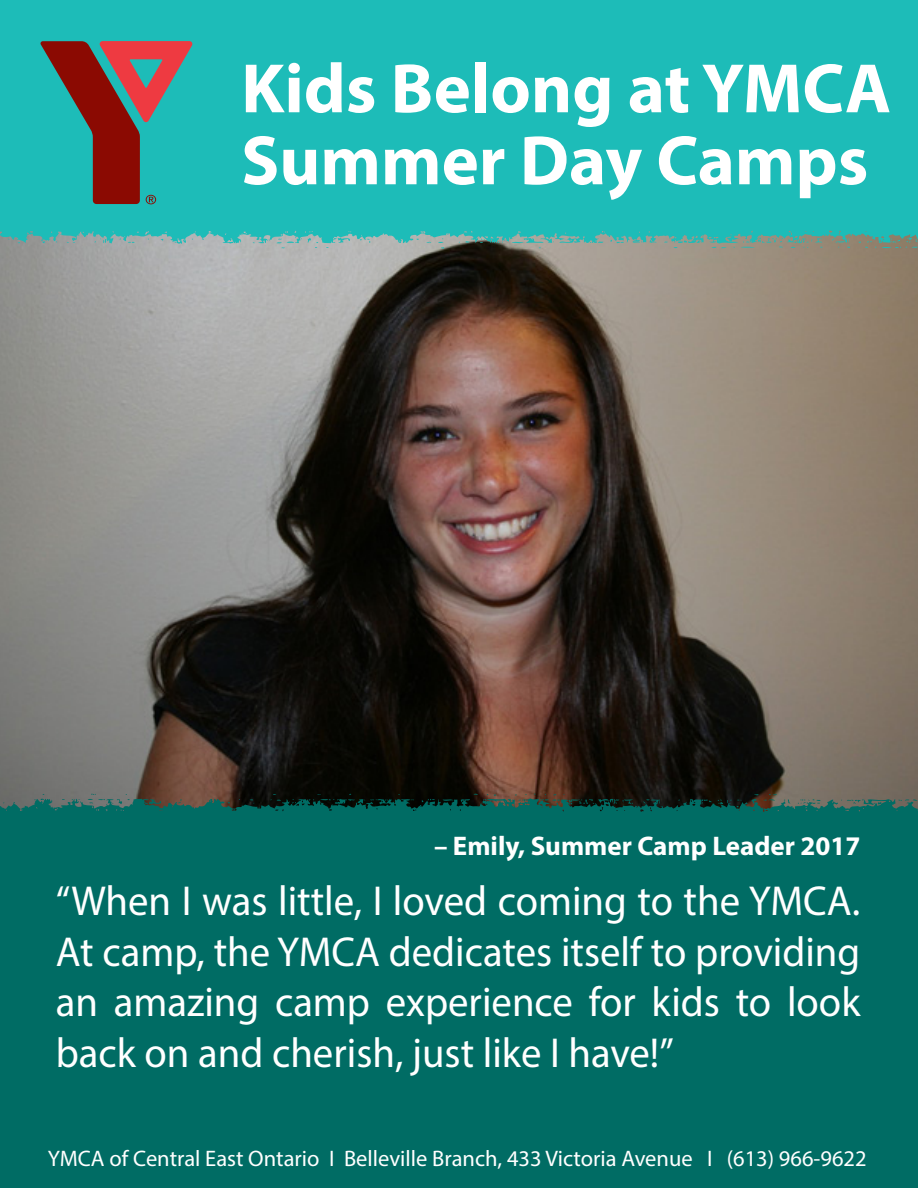
<style>
.page{position:relative;width:918px;height:1188px;background:#fff}
.page>*{position:absolute;margin:0;border:0;box-sizing:border-box;transform-origin:0 0}
.t1{font:700 70.5px/72px "Myriad Pro";color:#fff}
.t2{font:42px/50.4px "Myriad Pro";color:#fff;text-align:justify}
.t3{font:700 27px "Myriad Pro";color:#fff}
.t4{font:22.5px "Myriad Pro";color:#fff}
</style>
<div class="page">
<img style="left:0;top:245px;width:918px;height:552px">
<svg style="left:858px;top:245px;width:18px;height:3px"></svg>
<svg style="left:438px;top:245px;width:11px;height:4px"></svg>
<svg style="left:674px;top:245px;width:13px;height:4px"></svg>
<svg style="left:711px;top:246px;width:15px;height:3px"></svg>
<div style="left:0;top:0;width:918px;height:245px;background:#1dbcb8"></div>
<svg style="left:832px;top:238px;width:18px;height:10px"></svg>
<svg style="left:276px;top:237px;width:42px;height:12px"></svg>
<svg style="left:734px;top:237px;width:89px;height:12px"></svg>
<svg style="left:66px;top:242px;width:9px;height:2px"></svg>
<svg style="left:882px;top:237px;width:36px;height:12px"></svg>
<svg style="left:512px;top:238px;width:32px;height:11px"></svg>
<svg style="left:474px;top:793px;width:14px;height:4px"></svg>
<svg style="left:270px;top:794px;width:11px;height:3px"></svg>
<svg style="left:754px;top:794px;width:23px;height:3px"></svg>
<svg style="left:515px;top:793px;width:57px;height:4px"></svg>
<div style="left:0;top:797px;width:918px;height:391px;background:#006c64"></div>
<svg style="left:364px;top:799px;width:13px;height:3px"></svg>
<svg style="left:609px;top:798px;width:24px;height:7px"></svg>
<svg style="left:701px;top:799px;width:11px;height:5px"></svg>
<svg style="left:643px;top:799px;width:7px;height:5px"></svg>
<svg style="left:718px;top:799px;width:24px;height:9px"></svg>
<svg style="left:88px;top:794px;width:44px;height:11px"></svg>
<svg style="left:308px;top:793px;width:47px;height:11px"></svg>
<svg style="left:41px;top:41px;width:151px;height:163px;background:#5d716d"></svg>
<p class="t1" style="left:241px;top:50px;width:652px">Kids Belong at YMCA<br>Summer Day Camps</p>
<p class="t3" style="left:434px;top:829px;width:428px">– Emily, Summer Camp Leader 2017</p>
<p class="t2" style="left:56px;top:875px;width:806px">“When I was little, I loved coming to the YMCA.<br>At camp, the YMCA dedicates itself to providing an amazing camp experience for kids to look back on and cherish, just like I have!”</p>
<p class="t4" style="left:48px;top:1145px;width:820px">YMCA of Central East Ontario I Belleville Branch, 433 Victoria Avenue I (613) 966-9622</p>
</div>
